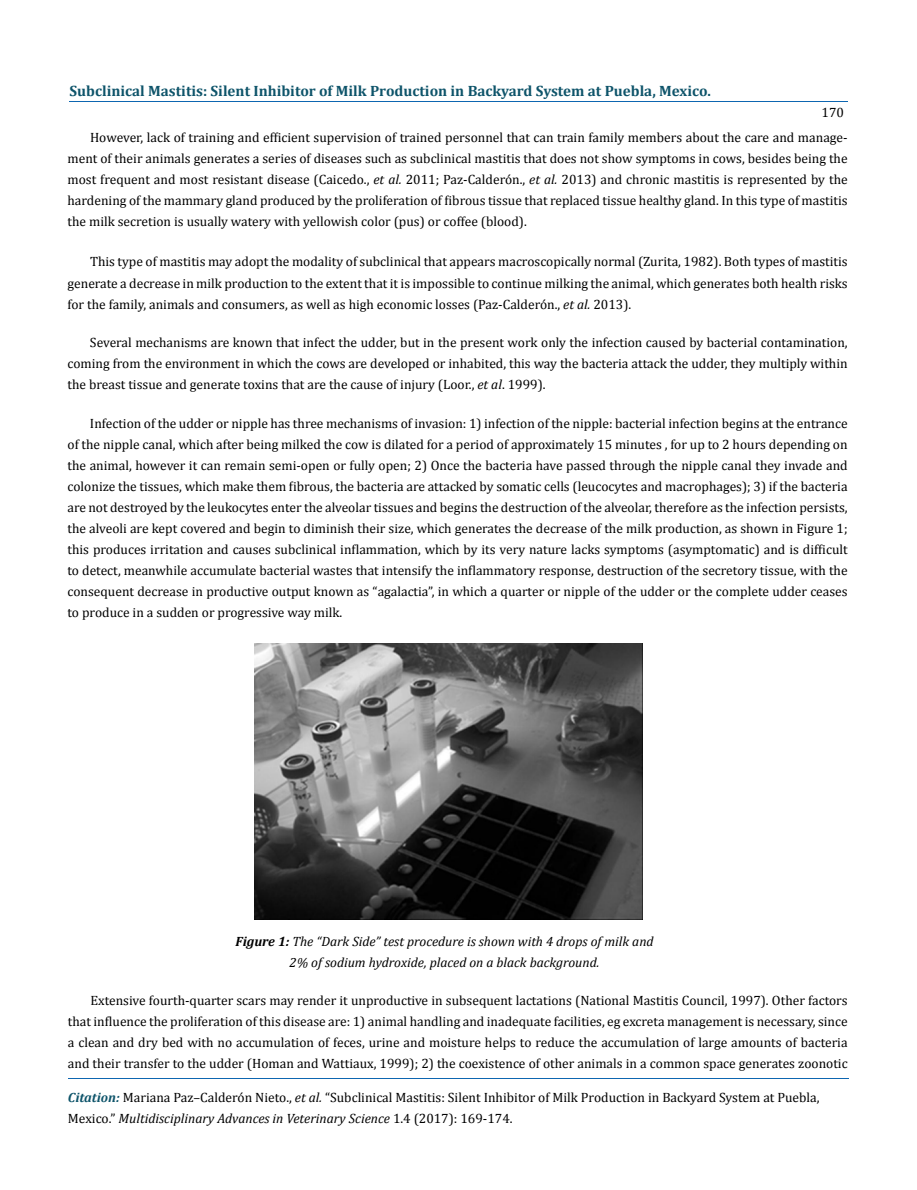
<style>
.page{position:relative;width:917px;height:1190px;background:#fff}
.page>*{position:absolute;margin:0;border:0;box-sizing:border-box;transform-origin:0 0}
.t1{font:700 15px "Cambria";color:#0e546a}
.t2{font:13.5px/21px "Cambria";color:#000;text-align:justify}
.t3{font:italic 13.5px/21px "Cambria";color:#000;text-align:center}
.s1{font-style:italic}
.s2{font-weight:700}
.s3{font-weight:700;font-style:italic;font-size:13.35px;color:#0e546a}
</style>
<div class="page">
<hr style="left:69px;top:102px;width:778px;height:1px;background:#0d66b1">
<hr style="left:68px;top:1078px;width:780px;height:1px;background:#0d66b1">
<img style="left:254px;top:643px;width:388px;height:277px">
<p class="t1" style="left:69px;top:82px;width:643px">Subclinical Mastitis: Silent Inhibitor of Milk Production in Backyard System at Puebla, Mexico.</p>
<p class="t2" style="left:90px;top:100px;width:759px;line-height:24.5px;text-align:right">170<br>However, lack of training and efficient supervision of trained personnel that can train family members about the care and manage-</p>
<p class="t2" style="left:67px;top:148px;width:781px">ment of their animals generates a series of diseases such as subclinical mastitis that does not show symptoms in cows, besides being the most frequent and most resistant disease (Caicedo., <span class="s1">et al.</span> 2011; Paz-Calderón., <span class="s1">et al.</span> 2013) and chronic mastitis is represented by the hardening of the mammary gland produced by the proliferation of fibrous tissue that replaced tissue healthy gland. In this type of mastitis the milk secretion is usually watery with yellowish color (pus) or coffee (blood).</p>
<p class="t2" style="left:67px;top:251px;width:781px;text-indent:23px">This type of mastitis may adopt the modality of subclinical that appears macroscopically normal (Zurita, 1982). Both types of mastitis generate a decrease in milk production to the extent that it is impossible to continue milking the animal, which generates both health risks for the family, animals and consumers, as well as high economic losses (Paz-Calderón., <span class="s1">et al.</span> 2013).</p>
<p class="t2" style="left:67px;top:331px;width:781px;text-indent:22px">Several mechanisms are known that infect the udder, but in the present work only the infection caused by bacterial contamination, coming from the environment in which the cows are developed or inhabited, this way the bacteria attack the udder, they multiply within the breast tissue and generate toxins that are the cause of injury (Loor., <span class="s1">et al</span>. 1999).</p>
<p class="t2" style="left:67px;top:412px;width:781px;text-indent:22px">Infection of the udder or nipple has three mechanisms of invasion: 1) infection of the nipple: bacterial infection begins at the entrance of the nipple canal, which after being milked the cow is dilated for a period of approximately 15 minutes , for up to 2 hours depending on the animal, however it can remain semi-open or fully open; 2) Once the bacteria have passed through the nipple canal they invade and colonize the tissues, which make them fibrous, the bacteria are attacked by somatic cells (leucocytes and macrophages); 3) if the bacteria are not destroyed by the leukocytes enter the alveolar tissues and begins the destruction of the alveolar, therefore as the infection persists, the alveoli are kept covered and begin to diminish their size, which generates the decrease of the milk production, as shown in Figure 1; this produces irritation and causes subclinical inflammation, which by its very nature lacks symptoms (asymptomatic) and is difficult to detect, meanwhile accumulate bacterial wastes that intensify the inflammatory response, destruction of the secretory tissue, with the consequent decrease in productive output known as “agalactia”, in which a quarter or nipple of the udder or the complete udder ceases to produce in a sudden or progressive way milk.</p>
<p class="t3" style="left:235px;top:931px;width:419px"><span class="s2">Figure 1:</span> The “Dark Side” test procedure is shown with 4 drops of milk and<br>2% of sodium hydroxide, placed on a black background.</p>
<p class="t2" style="left:68px;top:989px;width:781px;text-indent:23px">Extensive fourth-quarter scars may render it unproductive in subsequent lactations (National Mastitis Council, 1997). Other factors that influence the proliferation of this disease are: 1) animal handling and inadequate facilities, eg excreta management is necessary, since a clean and dry bed with no accumulation of feces, urine and moisture helps to reduce the accumulation of large amounts of bacteria and their transfer to the udder (Homan and Wattiaux, 1999); 2) the coexistence of other animals in a common space generates zoonotic</p>
<p class="t2" style="left:68px;top:1086px;width:753px"><span class="s3">Citation:</span> Mariana Paz–Calderón Nieto., <span class="s1">et al.</span> “Subclinical Mastitis: Silent Inhibitor of Milk Production in Backyard System at Puebla,<br>Mexico.” <span class="s1">Multidisciplinary Advances in Veterinary Science</span> 1.4 (2017): 169-174.</p>
</div>
